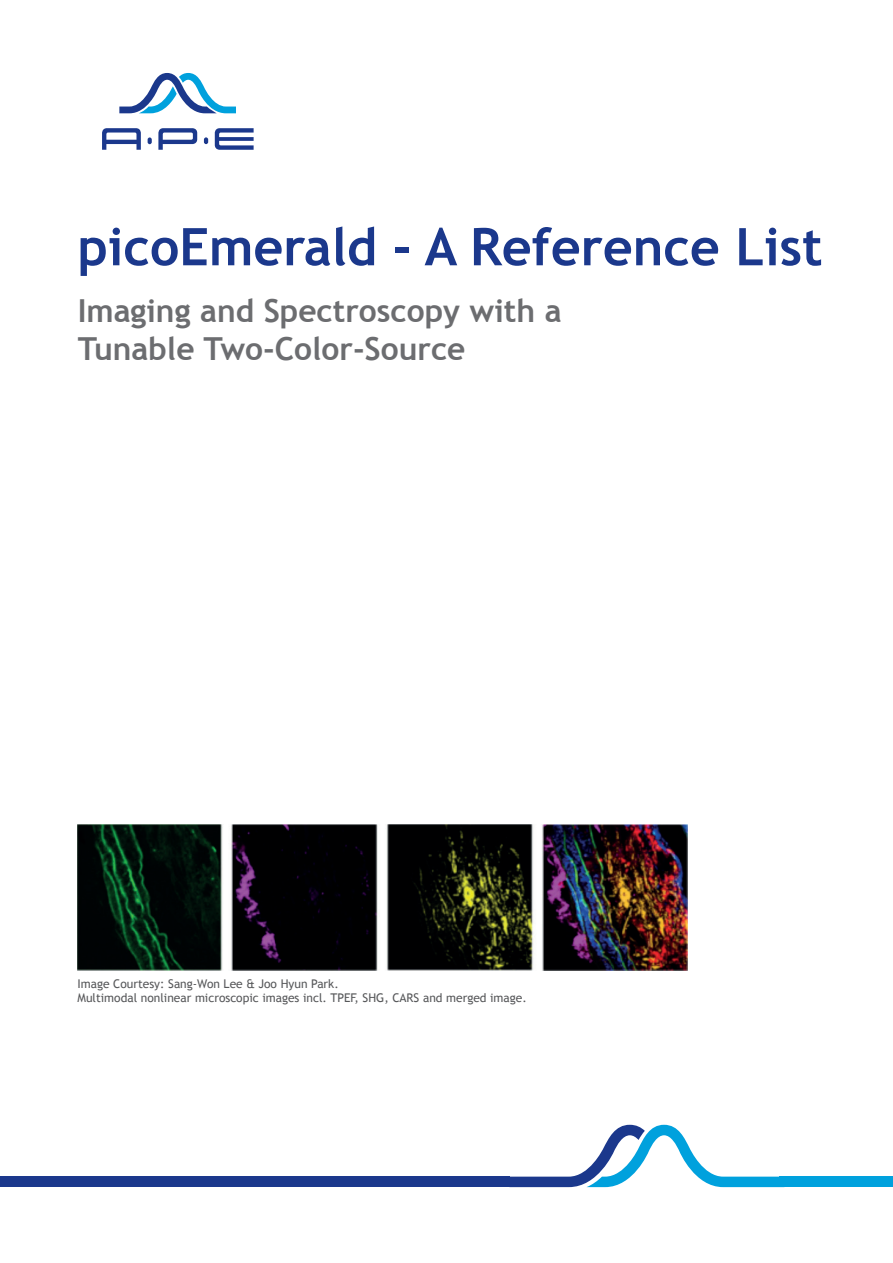
<style>
.page{position:relative;width:893px;height:1263px;background:#fff}
.page>*{position:absolute;margin:0;border:0;box-sizing:border-box;transform-origin:0 0}
.t1{font:700 51.9px "Trebuchet MS";color:#1b388c}
.t2{font:700 31.65px/38.1px "Trebuchet MS";color:#6c6d70}
.t3{font:12px/14.4px "Trebuchet MS";color:#57585a}
</style>
<div class="page">
<div style="left:0;top:1176px;width:510px;height:11px;background:#1b388c"></div>
<svg style="left:510px;top:1125px;width:270px;height:62px"></svg>
<div style="left:780px;top:1176px;width:113px;height:11px;background:#00a1dd"></div>
<svg style="left:102px;top:128px;width:39px;height:22px"></svg>
<svg style="left:158px;top:128px;width:39px;height:22px"></svg>
<svg style="left:215px;top:128px;width:39px;height:22px"></svg>
<svg style="left:204px;top:137px;width:4px;height:7px"></svg>
<svg style="left:148px;top:137px;width:4px;height:7px"></svg>
<svg style="left:119px;top:73px;width:117px;height:40px"></svg>
<img style="left:78px;top:824px;width:609px;height:146px">
<h1 class="t1" style="left:78px;top:214px;width:746px">picoEmerald - A Reference List</h1>
<h2 class="t2" style="left:78px;top:292px;width:486px">Imaging and Spectroscopy with a<br>Tunable Two-Color-Source</h2>
<p class="t3" style="left:78px;top:976px;width:451px">Image Courtesy: Sang-Won Lee &amp; Joo Hyun Park.<br>Multimodal nonlinear microscopic images incl. TPEF, SHG, CARS and merged image.</p>
</div>
